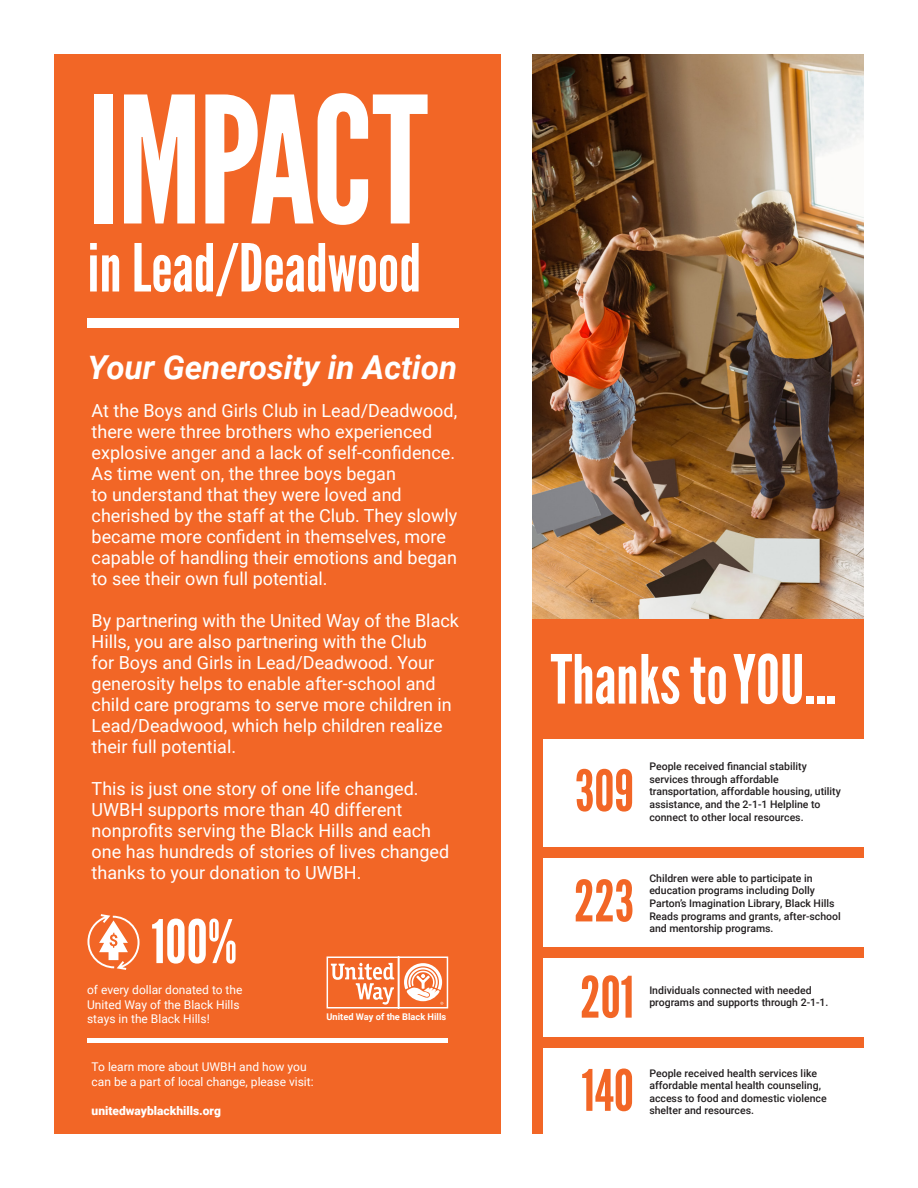
<style>
.page{position:relative;width:918px;height:1188px;background:#fff}
.page>*{position:absolute;margin:0;border:0;box-sizing:border-box;transform-origin:0 0}
.t1{font:175.5px "League Gothic";letter-spacing:-.02em;color:#fff}
.t2{font:67.5px "League Gothic";color:#fff}
.t3{font:66px "League Gothic";color:#fff}
.t4{font:60px "League Gothic";color:#fff}
.t5{font:57px "League Gothic";color:#f26626}
.t6{font:italic 700 33px "Roboto";color:#fff}
.t7{font:18px/21px "Roboto";color:#fff}
.t8{font:12px/14.4px "Roboto";color:#fff}
.t9{font:900 12px "Roboto";color:#fff}
.t10{font:500 10.5px/12.6px "Roboto";color:#231f20}
.t11{font:700 9.3px "Roboto";color:#fff}
</style>
<div class="page">
<div style="left:54px;top:54px;width:447px;height:1080px;background:#f26626"></div>
<div style="left:533px;top:619px;width:331px;height:120px;background:#f26626"></div>
<div style="left:533px;top:739px;width:10px;height:395px;background:#f26626"></div>
<div style="left:538px;top:847px;width:326px;height:10px;background:#f26626"></div>
<div style="left:538px;top:947px;width:326px;height:11px;background:#f26626"></div>
<div style="left:538px;top:1037px;width:326px;height:10px;background:#f26626"></div>
<div style="left:87px;top:1038px;width:361px;height:5px;background:#fff"></div>
<svg style="left:87px;top:914px;width:53px;height:56px"></svg>
<svg style="left:326px;top:956px;width:123px;height:53px"></svg>
<img style="left:533px;top:54px;width:331px;height:565px">
<div style="left:87px;top:318px;width:372px;height:10px;background:#fff"></div>
<h1 class="t1" style="left:87px;top:56px;width:342px">IMPACT</h1>
<p class="t3" style="left:87px;top:229px;width:335px">in Lead/Deadwood</p>
<p class="t6" style="left:87px;top:345px;width:371px">Your Generosity in Action</p>
<p class="t7" style="left:92px;top:399px;width:367px">At the Boys and Girls Club in Lead/Deadwood, there were three brothers who experienced explosive anger and a lack of self-confidence.<br>As time went on, the three boys began<br>to understand that they were loved and cherished by the staff at the Club. They slowly became more confident in themselves, more capable of handling their emotions and began to see their own full potential.</p>
<p class="t7" style="left:92px;top:609px;width:369px">By partnering with the United Way of the Black Hills, you are also partnering with the Club<br>for Boys and Girls in Lead/Deadwood. Your generosity helps to enable after-school and child care programs to serve more children in Lead/Deadwood, which help children realize their full potential.</p>
<p class="t7" style="left:92px;top:777px;width:328px">This is just one story of one life changed.</p>
<p class="t7" style="left:92px;top:798px;width:359px">UWBH supports more than 40 different nonprofits serving the Black Hills and each one has hundreds of stories of lives changed thanks to your donation to UWBH.</p>
<h3 class="t4" style="left:151px;top:906px;width:87px">100%</h3>
<p class="t8" style="left:87px;top:982px;width:157px">of every dollar donated to the<br>United Way of the Black Hills stays in the Black Hills!</p>
<p class="t8" style="left:92px;top:1059px;width:224px">To learn more about UWBH and how you can be a part of local change, please visit:</p>
<p class="t9" style="left:92px;top:1102px;width:131px">unitedwayblackhills.org</p>
<p class="t11" style="left:327px;top:1010px;width:121px">United Way of the Black Hills</p>
<h2 class="t2" style="left:551px;top:639px;width:287px">Thanks to YOU...</h2>
<p class="t5" style="left:575px;top:757px;width:60px">309</p>
<p class="t10" style="left:649px;top:760px;width:193px">People received financial stability services through affordable transportation, affordable housing, utility assistance, and the 2-1-1 Helpline to connect to other local resources.</p>
<p class="t5" style="left:574px;top:867px;width:61px">223</p>
<p class="t5" style="left:580px;top:963px;width:55px">201</p>
<p class="t10" style="left:649px;top:871px;width:193px">Children were able to participate in education programs including Dolly Parton’s Imagination Library, Black Hills Reads programs and grants, after-school and mentorship programs.</p>
<p class="t10" style="left:649px;top:983px;width:181px">Individuals connected with needed programs and supports through 2-1-1.</p>
<p class="t5" style="left:582px;top:1057px;width:54px">140</p>
<p class="t10" style="left:649px;top:1066px;width:179px">People received health services like affordable mental health counseling, access to food and domestic violence shelter and resources.</p>
</div>
